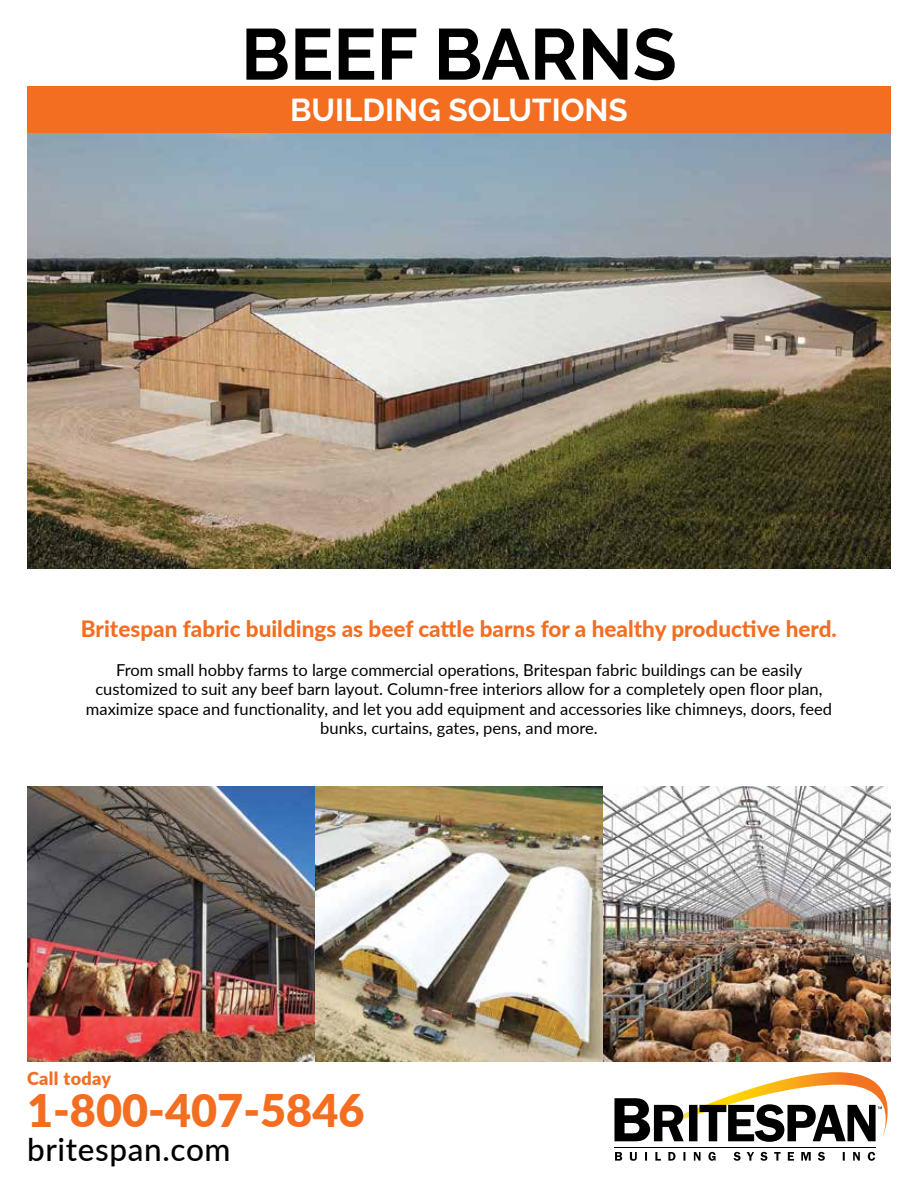
<style>
.page{position:relative;width:918px;height:1188px;background:#fff}
.page>*{position:absolute;margin:0;border:0;box-sizing:border-box;transform-origin:0 0}
.t1{font:700 72px "Raleway";color:#000}
.t2{font:900 45px "Lato";color:#f36e21}
.t3{font:700 31.5px "Raleway";color:#fff}
.t4{font:500 31.5px "Lato";letter-spacing:.02em;color:#000}
.t5{font:800 22.5px "Lato";color:#f36e21}
.t6{font:900 18px "Lato";letter-spacing:.02em;color:#f36e21}
.t7{font:16.5px/19.5px "Lato";color:#000;text-align:center}
</style>
<div class="page">
<div style="left:27px;top:86px;width:864px;height:47px;background:#f36e21"></div>
<svg style="left:615px;top:1152px;width:260px;height:9px"></svg>
<svg style="left:614px;top:1072px;width:274px;height:70px"></svg>
<hr style="left:615px;top:1147px;width:261px;height:1px;background:#000">
<img style="left:27px;top:134px;width:864px;height:434px">
<img style="left:27px;top:787px;width:864px;height:274px">
<h1 class="t1" style="left:241px;top:13px;width:437px">BEEF BARNS</h1>
<h3 class="t3" style="left:290px;top:92px;width:339px">BUILDING SOLUTIONS</h3>
<h3 class="t5" style="left:81px;top:612px;width:758px">Britespan fabric buildings as beef cattle barns for a healthy productive herd.</h3>
<p class="t7" style="left:86px;top:659px;width:748px">From small hobby farms to large commercial operations, Britespan fabric buildings can be easily customized to suit any beef barn layout. Column-free interiors allow for a completely open floor plan, maximize space and functionality, and let you add equipment and accessories like chimneys, doors, feed bunks, curtains, gates, pens, and more.</p>
<p class="t6" style="left:27px;top:1065px;width:86px">Call today</p>
<h2 class="t2" style="left:27px;top:1077px;width:339px">1-800-407-5846</h2>
<h3 class="t4" style="left:27px;top:1126px;width:205px">britespan.com</h3>
</div>
